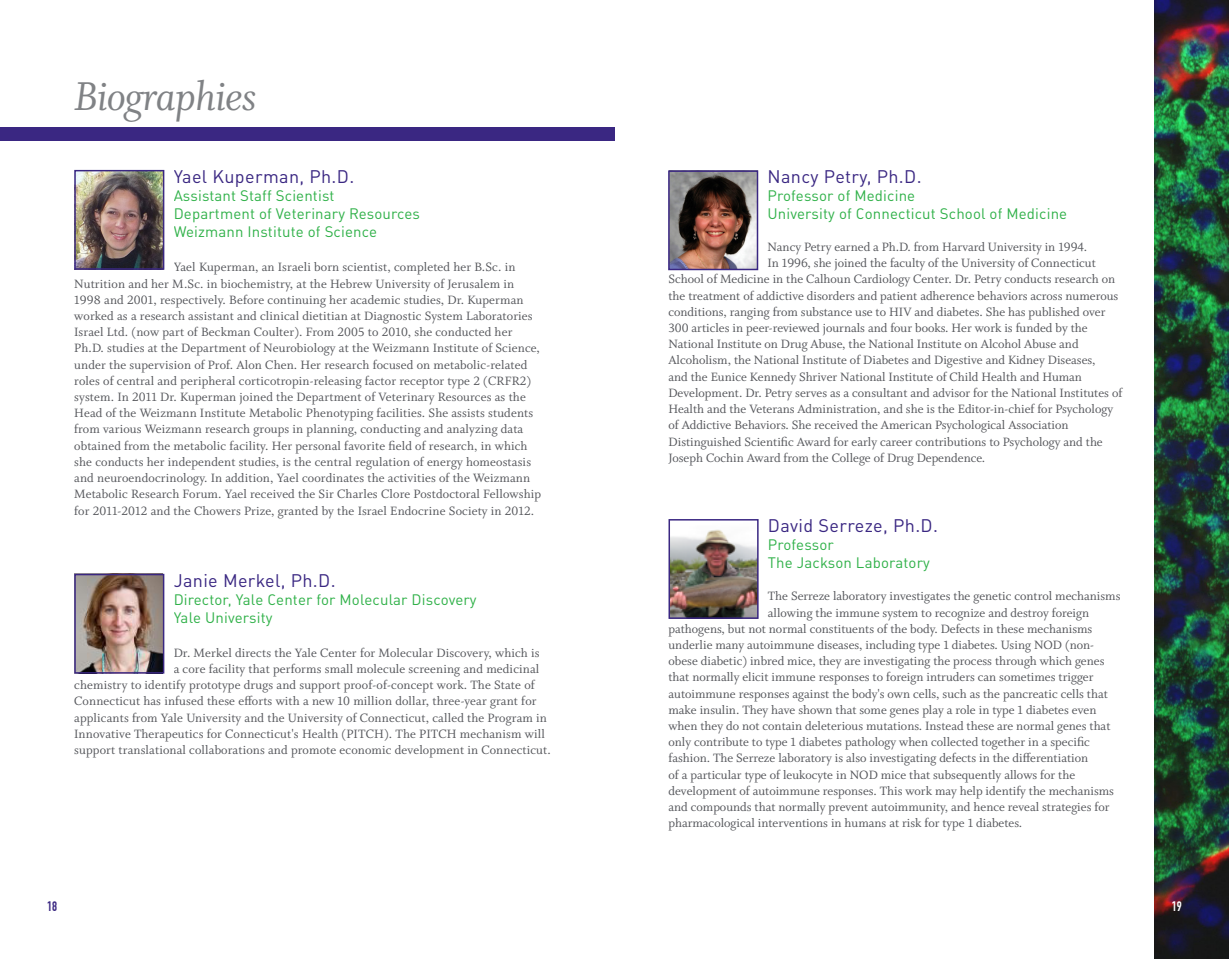
<style>
.page{position:relative;width:1229px;height:959px;background:#fff}
.page>*{position:absolute;margin:0;border:0;box-sizing:border-box;transform-origin:0 0}
.t1{font:45px "Whitman Italic LF";letter-spacing:-.02em;color:#808285}
.BioTitle{font:18px "DINOT";letter-spacing:.02em;color:#3a2782}
.BioTitle-2{font:15px "DINOT";letter-spacing:.01em;color:#30b149}
.t2{font:13.5px/16.2px "Whitman Roman LF";color:#54555a}
.t3{font:700 13.5px "DIN Condensed";color:#3a2782}
.t4{font:700 13.5px "DIN Condensed";color:#fff}
</style>
<div class="page">
<div style="left:0;top:127px;width:614px;height:14px;background:#3a2782"></div>
<img style="left:77px;top:577px;width:84px;height:93px">
<div style="left:74px;top:574px;width:90px;height:99px;border:2px solid #3a2782"></div>
<img style="left:671px;top:173px;width:84px;height:94px">
<div style="left:668px;top:170px;width:90px;height:100px;border:2px solid #3a2782"></div>
<img style="left:671px;top:529px;width:84px;height:87px">
<div style="left:668px;top:519px;width:90px;height:100px;border:2px solid #3a2782"></div>
<img style="left:1154px;top:0;width:74px;height:958px">
<img style="left:77px;top:173px;width:84px;height:94px">
<div style="left:74px;top:170px;width:90px;height:100px;border:2px solid #3a2782"></div>
<p class="t1" style="left:74px;top:72px;width:184px">Biographies</p>
<p class="BioTitle" style="left:174px;top:165px;width:182px">Yael Kuperman, Ph.D.</p>
<p class="BioTitle-2" style="left:174px;top:186px;width:162px">Assistant Staff Scientist</p>
<p class="BioTitle-2" style="left:174px;top:204px;width:248px">Department of Veterinary Resources</p>
<p class="BioTitle-2" style="left:174px;top:222px;width:205px">Weizmann Institute of Science</p>
<p class="t2" style="left:74px;top:259px;width:468px;text-indent:99px">Yael Kuperman, an Israeli born scientist, completed her B.Sc. in Nutrition and her M.Sc. in biochemistry, at the Hebrew University of Jerusalem in 1998 and 2001, respectively. Before continuing her academic studies, Dr. Kuperman worked as a research assistant and clinical dietitian at Diagnostic System Laboratories Israel Ltd. (now part of Beckman Coulter). From 2005 to 2010, she conducted her Ph.D. studies at the Department of Neurobiology at the Weizmann Institute of Science, under the supervision of Prof. Alon Chen. Her research focused on metabolic-related roles of central and peripheral corticotropin-releasing factor receptor type 2 (CRFR2) system. In 2011 Dr. Kuperman joined the Department of Veterinary Resources as the Head of the Weizmann Institute Metabolic Phenotyping facilities. She assists students from various Weizmann research groups in planning, conducting and analyzing data obtained from the metabolic facility. Her personal favorite field of research, in which she conducts her independent studies, is the central regulation of energy homeostasis and neuroendocrinology. In addition, Yael coordinates the activities of the Weizmann Metabolic Research Forum. Yael received the Sir Charles Clore Postdoctoral Fellowship for 2011-2012 and the Chowers Prize, granted by the Israel Endocrine Society in 2012.</p>
<p class="BioTitle" style="left:174px;top:569px;width:163px">Janie Merkel, Ph.D.</p>
<p class="BioTitle-2" style="left:174px;top:589px;width:304px">Director, Yale Center for Molecular Discovery</p>
<p class="BioTitle-2" style="left:174px;top:607px;width:100px">Yale University</p>
<p class="t2" style="left:174px;top:644px;width:367px">Dr. Merkel directs the Yale Center for Molecular Discovery, which is</p>
<p class="t2" style="left:174px;top:661px;width:367px">a core facility that performs small molecule screening and medicinal</p>
<p class="t2" style="left:74px;top:677px;width:462px">chemistry to identify prototype drugs and support proof-of-concept work. The State of</p>
<p class="t2" style="left:74px;top:693px;width:464px">Connecticut has infused these efforts with a new 10 million dollar, three-year grant for</p>
<p class="t2" style="left:74px;top:709px;width:474px">applicants from Yale University and the University of Connecticut, called the Program in</p>
<p class="t2" style="left:74px;top:725px;width:472px">Innovative Therapeutics for Connecticut's Health (PITCH). The PITCH mechanism will</p>
<p class="t2" style="left:74px;top:742px;width:478px">support translational collaborations and promote economic development in Connecticut.</p>
<p class="BioTitle" style="left:767px;top:165px;width:155px">Nancy Petry, Ph.D.</p>
<p class="BioTitle-2" style="left:767px;top:186px;width:149px">Professor of Medicine</p>
<p class="BioTitle-2" style="left:767px;top:204px;width:301px">University of Connecticut School of Medicine</p>
<p class="t2" style="left:767px;top:239px;width:321px">Nancy Petry earned a Ph.D. from Harvard University in 1994.</p>
<p class="t2" style="left:668px;top:255px;width:451px;text-indent:99px">In 1996, she joined the faculty of the University of Connecticut School of Medicine in the Calhoun Cardiology Center. Dr. Petry conducts research on the treatment of addictive disorders and patient adherence behaviors across numerous conditions, ranging from substance use to HIV and diabetes. She has published over</p>
<p class="t2" style="left:668px;top:320px;width:455px">300 articles in peer-reviewed journals and four books. Her work is funded by the National Institute on Drug Abuse, the National Institute on Alcohol Abuse and Alcoholism, the National Institute of Diabetes and Digestive and Kidney Diseases,<br>and the Eunice Kennedy Shriver National Institute of Child Health and Human Development. Dr. Petry serves as a consultant and advisor for the National Institutes of Health and the Veterans Administration, and she is the Editor-in-chief for Psychology of Addictive Behaviors. She received the American Psychological Association Distinguished Scientific Award for early career contributions to Psychology and the Joseph Cochin Award from the College of Drug Dependence.</p>
<p class="BioTitle" style="left:768px;top:514px;width:171px">David Serreze, Ph.D.</p>
<p class="BioTitle-2" style="left:768px;top:535px;width:67px">Professor</p>
<p class="BioTitle-2" style="left:768px;top:553px;width:163px">The Jackson Laboratory</p>
<p class="t2" style="left:768px;top:588px;width:354px">The Serreze laboratory investigates the genetic control mechanisms</p>
<p class="t2" style="left:768px;top:604px;width:323px">allowing the immune system to recognize and destroy foreign</p>
<p class="t2" style="left:668px;top:621px;width:425px">pathogens, but not normal constituents of the body. Defects in these mechanisms</p>
<p class="t2" style="left:668px;top:637px;width:427px">underlie many autoimmune diseases, including type 1 diabetes. Using NOD (non-</p>
<p class="t2" style="left:668px;top:653px;width:437px">obese diabetic) inbred mice, they are investigating the process through which genes</p>
<p class="t2" style="left:668px;top:669px;width:426px">that normally elicit immune responses to foreign intruders can sometimes trigger</p>
<p class="t2" style="left:668px;top:685px;width:441px">autoimmune responses against the body's own cells, such as the pancreatic cells that</p>
<p class="t2" style="left:668px;top:702px;width:429px">make insulin. They have shown that some genes play a role in type 1 diabetes even</p>
<p class="t2" style="left:668px;top:718px;width:443px">when they do not contain deleterious mutations. Instead these are normal genes that</p>
<p class="t2" style="left:668px;top:734px;width:423px">only contribute to type 1 diabetes pathology when collected together in a specific</p>
<p class="t2" style="left:668px;top:750px;width:421px">fashion. The Serreze laboratory is also investigating defects in the differentiation</p>
<p class="t2" style="left:668px;top:766px;width:408px">of a particular type of leukocyte in NOD mice that subsequently allows for the</p>
<p class="t2" style="left:668px;top:783px;width:447px">development of autoimmune responses. This work may help identify the mechanisms</p>
<p class="t2" style="left:668px;top:799px;width:442px">and compounds that normally prevent autoimmunity, and hence reveal strategies for</p>
<p class="t2" style="left:668px;top:815px;width:355px">pharmacological interventions in humans at risk for type 1 diabetes.</p>
<p class="t3" style="left:47px;top:898px;width:12px">18</p>
<p class="t4" style="left:1171px;top:898px;width:12px">19</p>
</div>
